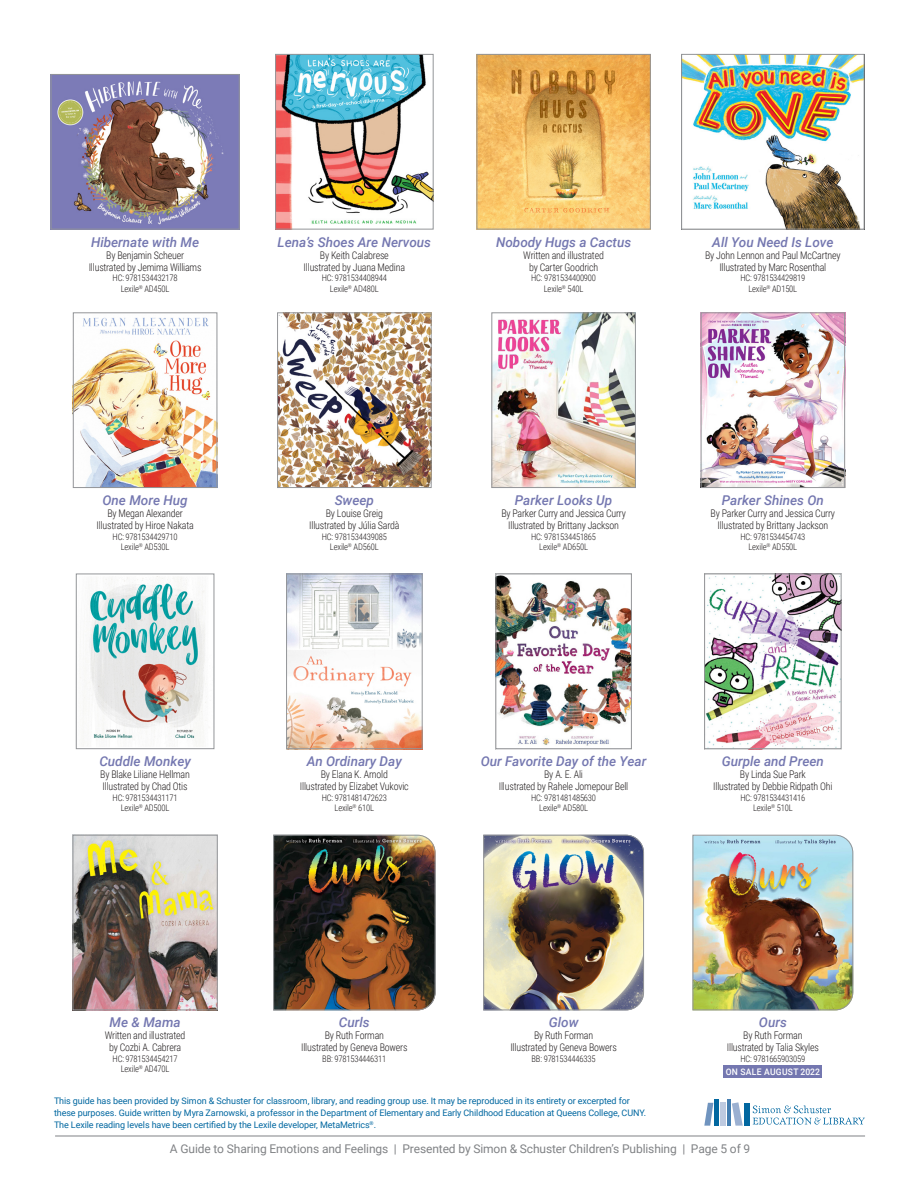
<style>
.page{position:relative;width:918px;height:1188px;background:#fff}
.page>*{position:absolute;margin:0;border:0;box-sizing:border-box;transform-origin:0 0}
.t1{font:italic 500 13.5px "Roboto";color:#7477b0}
.t2{font:12px "Roboto";letter-spacing:-.01em;color:#808285}
.author_illustrator{font:300 10.5px/12px "Roboto Condensed";letter-spacing:-.02em;color:#231f20;text-align:center;scale:.95 1}
.specs{font:300 9px "Roboto Condensed";letter-spacing:-.02em;color:#231f20;scale:.95 1}
.t3{font:9px/12px "Roboto";letter-spacing:-.01em;color:#0167a0}
.on_sale_banner{font:500 9px "Roboto";letter-spacing:.035em;color:#fff;scale:.95 1}
</style>
<div class="page">
<hr style="left:55px;top:1136px;width:810px;height:1px;background:#808285">
<svg style="left:753px;top:1105px;width:112px;height:20px"></svg>
<div style="left:744px;top:1104px;width:5px;height:22px;background:#0167a0"></div>
<hr style="left:727px;top:1099px;width:4px;height:27px;background:#447eb1">
<div style="left:714px;top:1100px;width:5px;height:26px;background:#0167a0"></div>
<svg style="left:704px;top:1103px;width:9px;height:23px"></svg>
<div style="left:720px;top:1102px;width:6px;height:24px;background:#becae0"></div>
<svg style="left:732px;top:1102px;width:11px;height:24px"></svg>
<img style="left:53px;top:76px;width:185px;height:152px">
<div style="left:51px;top:74px;width:189px;height:156px;border:1px solid #939598"></div>
<img style="left:277px;top:56px;width:155px;height:172px">
<div style="left:275px;top:54px;width:159px;height:176px;border:1px solid #939598"></div>
<img style="left:479px;top:56px;width:170px;height:172px">
<div style="left:477px;top:54px;width:174px;height:176px;border:1px solid #939598"></div>
<img style="left:683px;top:54px;width:182px;height:176px">
<div style="left:681px;top:54px;width:183px;height:176px;border:1px solid #939598"></div>
<div style="left:724px;top:1065px;width:98px;height:13px;background:#7477b0"></div>
<img style="left:75px;top:317px;width:140px;height:169px">
<div style="left:73px;top:312px;width:144px;height:176px;border:1px solid #939598"></div>
<img style="left:279px;top:314px;width:151px;height:172px">
<div style="left:277px;top:312px;width:155px;height:176px;border:1px solid #939598"></div>
<img style="left:493px;top:314px;width:141px;height:172px">
<div style="left:491px;top:312px;width:145px;height:176px;border:1px solid #939598"></div>
<img style="left:703px;top:314px;width:140px;height:172px">
<div style="left:701px;top:312px;width:144px;height:176px;border:1px solid #939598"></div>
<img style="left:75px;top:837px;width:141px;height:171px">
<div style="left:73px;top:835px;width:145px;height:175px;border:1px solid #939598"></div>
<img style="left:273px;top:834px;width:163px;height:177px">
<img style="left:483px;top:834px;width:161px;height:177px">
<img style="left:692px;top:834px;width:162px;height:177px">
<img style="left:80px;top:576px;width:126px;height:168px">
<div style="left:76px;top:574px;width:138px;height:175px;border:1px solid #939598"></div>
<img style="left:288px;top:576px;width:133px;height:171px">
<div style="left:286px;top:574px;width:137px;height:175px;border:1px solid #939598"></div>
<img style="left:497px;top:576px;width:133px;height:170px">
<div style="left:495px;top:574px;width:137px;height:175px;border:1px solid #939598"></div>
<img style="left:706px;top:576px;width:134px;height:171px">
<div style="left:704px;top:574px;width:138px;height:175px;border:1px solid #939598"></div>
<p class="t1" style="left:91px;top:232px;width:110px">Hibernate with Me</p>
<p class="author_illustrator" style="left:106px;top:249px;width:83px">By Benjamin Scheuer</p>
<p class="author_illustrator" style="left:89px;top:261px;width:120px">Illustrated by Jemima Williams</p>
<p class="specs" style="left:113px;top:272px;width:70px">HC: 9781534432178</p>
<p class="specs" style="left:121px;top:282px;width:53px">Lexile<sup>®</sup> AD450L</p>
<p class="t1" style="left:278px;top:232px;width:155px">Lena’s Shoes Are Nervous</p>
<p class="author_illustrator" style="left:320px;top:249px;width:74px">By Keith Calabrese</p>
<p class="author_illustrator" style="left:304px;top:261px;width:108px">Illustrated by Juana Medina</p>
<p class="specs" style="left:322px;top:272px;width:70px">HC: 9781534408944</p>
<p class="specs" style="left:330px;top:282px;width:53px">Lexile<sup>®</sup> AD480L</p>
<p class="t1" style="left:496px;top:232px;width:137px">Nobody Hugs a Cactus</p>
<p class="author_illustrator" style="left:523px;top:249px;width:86px">Written and illustrated by Carter Goodrich</p>
<p class="specs" style="left:531px;top:272px;width:70px">HC: 9781534400900</p>
<p class="specs" style="left:544px;top:282px;width:43px">Lexile<sup>®</sup> 540L</p>
<p class="t1" style="left:712px;top:232px;width:123px">All You Need Is Love</p>
<p class="author_illustrator" style="left:705px;top:249px;width:144px">By John Lennon and Paul McCartney</p>
<p class="author_illustrator" style="left:719px;top:261px;width:114px">Illustrated by Marc Rosenthal</p>
<p class="specs" style="left:740px;top:272px;width:70px">HC: 9781534429819</p>
<p class="specs" style="left:748px;top:282px;width:53px">Lexile<sup>®</sup> AD150L</p>
<p class="t1" style="left:103px;top:491px;width:87px">One More Hug</p>
<p class="author_illustrator" style="left:107px;top:507px;width:81px">By Megan Alexander</p>
<p class="author_illustrator" style="left:97px;top:519px;width:104px">Illustrated by Hiroe Nakata</p>
<p class="specs" style="left:113px;top:530px;width:70px">HC: 9781534429710</p>
<p class="specs" style="left:121px;top:541px;width:53px">Lexile<sup>®</sup> AD530L</p>
<p class="t1" style="left:335px;top:491px;width:41px">Sweep</p>
<p class="author_illustrator" style="left:326px;top:507px;width:62px">By Louise Greig</p>
<p class="author_illustrator" style="left:309px;top:519px;width:97px">Illustrated by Júlia Sardà</p>
<p class="specs" style="left:322px;top:530px;width:70px">HC: 9781534439085</p>
<p class="specs" style="left:330px;top:541px;width:53px">Lexile<sup>®</sup> AD560L</p>
<p class="t1" style="left:515px;top:491px;width:99px">Parker Looks Up</p>
<p class="author_illustrator" style="left:501px;top:507px;width:133px">By Parker Curry and Jessica Curry</p>
<p class="author_illustrator" style="left:508px;top:519px;width:118px">Illustrated by Brittany Jackson</p>
<p class="specs" style="left:531px;top:530px;width:70px">HC: 9781534451865</p>
<p class="specs" style="left:539px;top:541px;width:53px">Lexile<sup>®</sup> AD650L</p>
<p class="t1" style="left:722px;top:491px;width:103px">Parker Shines On</p>
<p class="author_illustrator" style="left:711px;top:507px;width:133px">By Parker Curry and Jessica Curry</p>
<p class="author_illustrator" style="left:717px;top:519px;width:118px">Illustrated by Brittany Jackson</p>
<p class="specs" style="left:740px;top:530px;width:70px">HC: 9781534454743</p>
<p class="specs" style="left:748px;top:541px;width:53px">Lexile<sup>®</sup> AD550L</p>
<p class="t1" style="left:99px;top:752px;width:93px">Cuddle Monkey</p>
<p class="author_illustrator" style="left:100px;top:768px;width:96px">By Blake Liliane Hellman</p>
<p class="author_illustrator" style="left:103px;top:780px;width:91px">Illustrated by Chad Otis</p>
<p class="specs" style="left:113px;top:791px;width:70px">HC: 9781534431171</p>
<p class="specs" style="left:121px;top:802px;width:53px">Lexile<sup>®</sup> AD500L</p>
<p class="t1" style="left:307px;top:752px;width:96px">An Ordinary Day</p>
<p class="author_illustrator" style="left:321px;top:768px;width:72px">By Elana K. Arnold</p>
<p class="author_illustrator" style="left:300px;top:780px;width:116px">Illustrated by Elizabet Vukovic</p>
<p class="specs" style="left:322px;top:791px;width:70px">HC: 9781481472623</p>
<p class="specs" style="left:335px;top:802px;width:43px">Lexile<sup>®</sup> 610L</p>
<p class="t1" style="left:481px;top:752px;width:167px">Our Favorite Day of the Year</p>
<p class="author_illustrator" style="left:544px;top:768px;width:42px">By A. E. Ali</p>
<p class="author_illustrator" style="left:499px;top:780px;width:138px">Illustrated by Rahele Jomepour Bell</p>
<p class="specs" style="left:531px;top:791px;width:70px">HC: 9781481485630</p>
<p class="specs" style="left:539px;top:802px;width:53px">Lexile<sup>®</sup> AD580L</p>
<p class="t1" style="left:722px;top:752px;width:104px">Gurple and Preen</p>
<p class="author_illustrator" style="left:740px;top:768px;width:71px">By Linda Sue Park</p>
<p class="author_illustrator" style="left:713px;top:780px;width:127px">Illustrated by Debbie Ridpath Ohi</p>
<p class="specs" style="left:740px;top:791px;width:70px">HC: 9781534431416</p>
<p class="specs" style="left:753px;top:802px;width:43px">Lexile<sup>®</sup> 510L</p>
<p class="t1" style="left:110px;top:1013px;width:73px">Me &amp; Mama</p>
<p class="author_illustrator" style="left:105px;top:1029px;width:86px">Written and illustrated by Cozbi A. Cabrera</p>
<p class="specs" style="left:113px;top:1052px;width:70px">HC: 9781534454217</p>
<p class="specs" style="left:121px;top:1063px;width:53px">Lexile<sup>®</sup> AD470L</p>
<p class="t1" style="left:339px;top:1013px;width:32px">Curls</p>
<p class="author_illustrator" style="left:325px;top:1029px;width:64px">By Ruth Forman</p>
<p class="author_illustrator" style="left:301px;top:1041px;width:113px">Illustrated by Geneva Bowers</p>
<p class="specs" style="left:322px;top:1052px;width:69px">BB: 9781534446311</p>
<p class="t1" style="left:549px;top:1013px;width:31px">Glow</p>
<p class="author_illustrator" style="left:534px;top:1029px;width:64px">By Ruth Forman</p>
<p class="author_illustrator" style="left:510px;top:1041px;width:113px">Illustrated by Geneva Bowers</p>
<p class="specs" style="left:532px;top:1052px;width:69px">BB: 9781534446335</p>
<p class="t3" style="left:54px;top:1094px;width:594px">This guide has been provided by Simon &amp; Schuster for classroom, library, and reading group use. It may be reproduced in its entirety or excerpted for these purposes. Guide written by Myra Zarnowski, a professor in the Department of Elementary and Early Childhood Education at Queens College, CUNY.<br>The Lexile reading levels have been certified by the Lexile developer, MetaMetrics<sup>®</sup>.</p>
<p class="t1" style="left:759px;top:1013px;width:29px">Ours</p>
<p class="author_illustrator" style="left:743px;top:1029px;width:64px">By Ruth Forman</p>
<p class="author_illustrator" style="left:727px;top:1041px;width:98px">Illustrated by Talia Skyles</p>
<p class="specs" style="left:740px;top:1052px;width:70px">HC: 9781665903059</p>
<p class="on_sale_banner" style="left:726px;top:1065px;width:101px">ON SALE AUGUST 2022</p>
<p class="t2" style="left:170px;top:1140px;width:582px">A Guide to Sharing Emotions and Feelings | Presented by Simon &amp; Schuster Children’s Publishing | Page 5 of 9</p>
</div>
